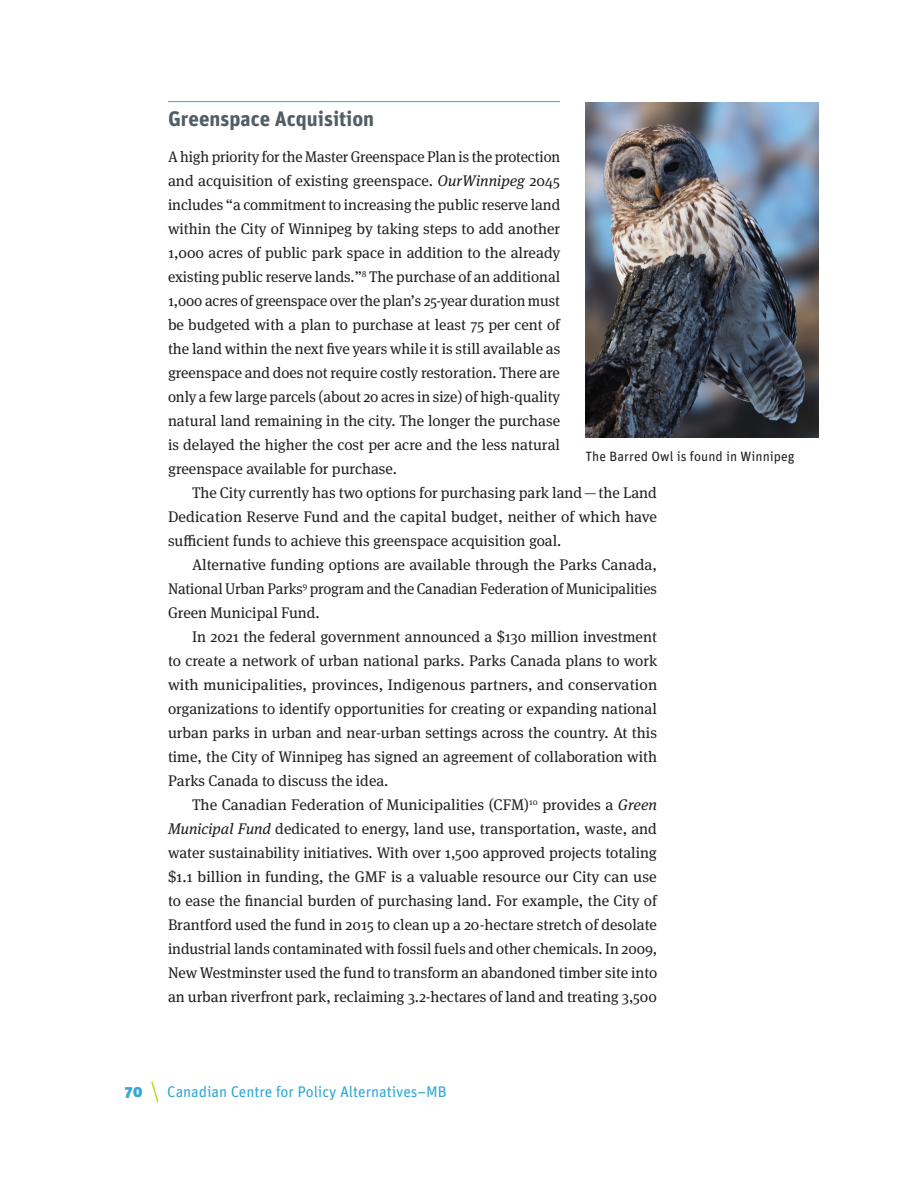
<style>
.page{position:relative;width:918px;height:1188px;background:#fff}
.page>*{position:absolute;margin:0;border:0;box-sizing:border-box;transform-origin:0 0}
.Subhead{font:700 21px "Unit Pro";color:#525e65}
.Body_text{font:15.3px/24px "Meta Serif OT";color:#231f20;text-align:justify}
.Body_text__no_indent{font:15.3px/24px "Meta Serif OT";color:#231f20;text-align:justify}
.t1{font:15.3px "Unit";letter-spacing:-.005em;color:#31a8d5}
.t2{font:900 15.3px "Unit";color:#31a8d5}
.Side_bar_stories{font:13.5px "Unit Pro";letter-spacing:.005em;color:#231f20}
.s1{font-style:italic}
</style>
<div class="page">
<svg style="left:151px;top:1081px;width:8px;height:22px"></svg>
<hr style="left:168px;top:101px;width:392px;height:1px;background:#31a8d5">
<img style="left:585px;top:102px;width:234px;height:335px">
<p class="Subhead" style="left:168px;top:103px;width:208px">Greenspace Acquisition</p>
<p class="Body_text__no_indent" style="left:168px;top:145px;width:394px">A high priority for the Master Greenspace Plan is the protection and acquisition of existing greenspace. <span class="s1">OurWinnipeg</span> 2045 includes “a commitment to increasing the public reserve land within the City of Winnipeg by taking steps to add another 1,000 acres of public park space in addition to the already existing public reserve lands.”<sup>8</sup> The purchase of an additional 1,000 acres of greenspace over the plan’s 25-year duration must be budgeted with a plan to purchase at least 75 per cent of the land within the next five years while it is still available as greenspace and does not require costly restoration. There are only a few large parcels (about 20 acres in size) of high-quality natural land remaining in the city. The longer the purchase is delayed the higher the cost per acre and the less natural greenspace available for purchase.</p>
<p class="Body_text" style="left:168px;top:481px;width:491px;text-indent:24px">The City currently has two options for purchasing park land—the Land Dedication Reserve Fund and the capital budget, neither of which have sufficient funds to achieve this greenspace acquisition goal.</p>
<p class="Body_text" style="left:168px;top:553px;width:491px;text-indent:24px">Alternative funding options are available through the Parks Canada, National Urban Parks<sup>9</sup> program and the Canadian Federation of Municipalities Green Municipal Fund.</p>
<p class="Body_text" style="left:168px;top:625px;width:491px;text-indent:24px">In 2021 the federal government announced a $130 million investment to create a network of urban national parks. Parks Canada plans to work with municipalities, provinces, Indigenous partners, and conservation organizations to identify opportunities for creating or expanding national urban parks in urban and near-urban settings across the country. At this time, the City of Winnipeg has signed an agreement of collaboration with Parks Canada to discuss the idea.</p>
<p class="Body_text" style="left:168px;top:793px;width:491px;text-indent:24px">The Canadian Federation of Municipalities (CFM)<sup>10</sup> provides a <span class="s1">Green Municipal Fund</span> dedicated to energy, land use, transportation, waste, and water sustainability initiatives. With over 1,500 approved projects totaling $1.1 billion in funding, the GMF is a valuable resource our City can use to ease the financial burden of purchasing land. For example, the City of Brantford used the fund in 2015 to clean up a 20-hectare stretch of desolate industrial lands contaminated with fossil fuels and other chemicals. In 2009, New Westminster used the fund to transform an abandoned timber site into an urban riverfront park, reclaiming 3.2-hectares of land and treating 3,500</p>
<p class="Side_bar_stories" style="left:585px;top:447px;width:211px">The Barred Owl is found in Winnipeg</p>
<p class="t2" style="left:125px;top:1082px;width:19px">70</p>
<p class="t1" style="left:167px;top:1083px;width:281px">Canadian Centre for Policy Alternatives–MB</p>
</div>
